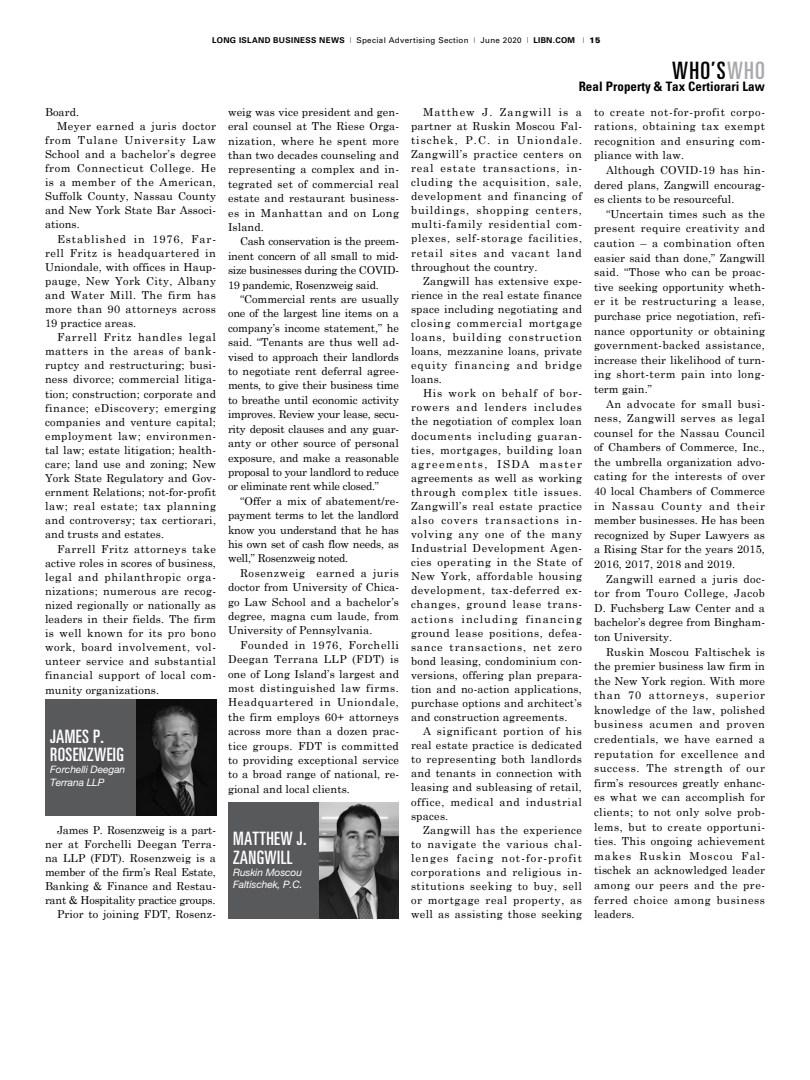
<style>
.page{position:relative;width:810px;height:1080px;background:#fff}
.page>*{position:absolute;margin:0;border:0;box-sizing:border-box;transform-origin:0 0}
.t1{font:ultra-condensed 24px "Univers LT Std";letter-spacing:.05em;color:#000}
.Name{font:ultra-condensed 18.5px/18.5px "Univers LT Std";letter-spacing:.02em;color:#fff}
.t2{font:700 condensed 13px "Univers LT Std";letter-spacing:.005em;color:#000}
.Body_Copy-Justified{font:11px/14.1px "Century Schoolbook";letter-spacing:.01em;color:#000;text-align:justify}
.company{font:italic 10.2px/12.3px "Helvetica Neue LT Std";letter-spacing:-.01em;color:#fff}
.t3{font:8px "Univers LT Std";letter-spacing:.04em;color:#000}
.s1{font-weight:700}
.s2{font-weight:100;font-stretch:ultra-condensed}
.s3{font-weight:900}
.s4{color:#a7a9ac}
</style>
<div class="page">
<div style="left:45px;top:699px;width:93px;height:116px;background:#58595b"></div>
<img style="left:137px;top:699px;width:79px;height:116px">
<div style="left:228px;top:802px;width:93px;height:116px;background:#58595b"></div>
<img style="left:320px;top:802px;width:79px;height:116px">
<p class="t3" style="left:212px;top:35px;width:390px"><span class="s1">LONG ISLAND BUSINESS NEWS</span> <span class="s2">I</span> Special Advertising Section <span class="s2">I</span> June 2020 <span class="s2">I</span> <span class="s1">LIBN.COM</span> <span class="s2">I</span> <span class="s3">15</span></p>
<h1 class="t1" style="left:672px;top:57px;width:94px">WHO’S<span class="s4">WHO</span></h1>
<p class="Body_Copy-Justified" style="left:45px;top:104px;width:36px">Board.</p>
<p class="Body_Copy-Justified" style="left:45px;top:119px;width:173px;text-indent:12px">Meyer earned a juris doctor from Tulane University Law School and a bachelor’s degree from Connecticut College. He is a member of the American, Suffolk County, Nassau County and New York State Bar Associ&shy;ations.</p>
<p class="Body_Copy-Justified" style="left:45px;top:231px;width:173px;text-indent:12px">Established in 1976, Far&shy;rell Fritz is headquartered in Uniondale, with offices in Haup&shy;pauge, New York City, Albany and Water Mill. The firm has more than 90 attorneys across 19 practice areas.</p>
<p class="Body_Copy-Justified" style="left:45px;top:330px;width:173px;text-indent:12px">Farrell Fritz handles legal matters in the areas of bank&shy;ruptcy and restructuring; busi&shy;ness divorce; commercial litiga&shy;tion; construction; corporate and finance; eDiscovery; emerging companies and venture capital; employment law; environmen&shy;tal law; estate litigation; health&shy;care; land use and zoning; New York State Regulatory and Gov&shy;ernment Relations; not-for-profit law; real estate; tax planning and controversy; tax certiorari, and trusts and estates.</p>
<p class="Body_Copy-Justified" style="left:45px;top:541px;width:173px;text-indent:12px">Farrell Fritz attorneys take active roles in scores of business, legal and philanthropic orga&shy;nizations; numerous are recog&shy;nized regionally or nationally as leaders in their fields. The firm is well known for its pro bono work, board involvement, vol&shy;unteer service and substantial financial support of local com&shy;munity organizations.</p>
<p class="Name" style="left:50px;top:727px;width:75px">JAMES P.<br>ROSENZWEIG</p>
<p class="company" style="left:50px;top:763px;width:77px">Forchelli Deegan<br>Terrana LLP</p>
<p class="Body_Copy-Justified" style="left:45px;top:822px;width:173px;text-indent:12px">James P. Rosenzweig is a part&shy;ner at Forchelli Deegan Terra&shy;na LLP (FDT). Rosenzweig is a member of the firm’s Real Estate, Banking &amp; Finance and Restau&shy;rant &amp; Hospitality practice groups.</p>
<p class="Body_Copy-Justified" style="left:57px;top:907px;width:160px">Prior to joining FDT, Rosenz-</p>
<p class="Body_Copy-Justified" style="left:228px;top:104px;width:173px;line-height:14.4px">weig was vice president and gen&shy;eral counsel at The Riese Orga&shy;nization, where he spent more than two decades counseling and representing a complex and in&shy;tegrated set of commercial real estate and restaurant business&shy;es in Manhattan and on Long Island.</p>
<p class="Body_Copy-Justified" style="left:228px;top:234px;width:173px;line-height:14.4px;text-indent:12px">Cash conservation is the preem&shy;inent concern of all small to mid&shy;size businesses during the COVID-19 pandemic, Rosenzweig said.</p>
<p class="Body_Copy-Justified" style="left:228px;top:292px;width:173px;line-height:14.4px;text-indent:12px">“Commercial rents are usually one of the largest line items on a company’s income statement,” he said. “Tenants are thus well ad&shy;vised to approach their landlords to negotiate rent deferral agree&shy;ments, to give their business time to breathe until economic activity improves. Review your lease, secu&shy;rity deposit clauses and any guar&shy;anty or other source of personal exposure, and make a reasonable proposal to your landlord to reduce or eliminate rent while closed.”</p>
<p class="Body_Copy-Justified" style="left:228px;top:493px;width:173px;line-height:14.4px;text-indent:12px">“Offer a mix of abatement/re&shy;payment terms to let the landlord know you understand that he has his own set of cash flow needs, as well,” Rosenzweig noted.</p>
<p class="Body_Copy-Justified" style="left:228px;top:565px;width:172px;line-height:14.4px;text-indent:12px">Rosenzweig earned a juris doctor from University of Chica&shy;go Law School and a bachelor’s degree, magna cum laude, from University of Pennsylvania.</p>
<p class="Body_Copy-Justified" style="left:228px;top:637px;width:173px;line-height:14.4px;text-indent:12px">Founded in 1976, Forchelli Deegan Terrana LLP (FDT) is one of Long Island’s largest and most distinguished law firms.<br>Headquartered in Uniondale, the firm employs 60+ attorneys across more than a dozen prac&shy;tice groups. FDT is committed to providing exceptional service to a broad range of national, re&shy;gional and local clients.</p>
<p class="Name" style="left:233px;top:829px;width:75px">MATTHEW J.<br>ZANGWILL</p>
<p class="company" style="left:233px;top:866px;width:71px">Ruskin Moscou<br>Faltischek, P.C.</p>
<p class="t2" style="left:579px;top:78px;width:188px">Real Property &amp; Tax Certiorari Law</p>
<p class="Body_Copy-Justified" style="left:411px;top:104px;width:173px;text-indent:12px">Matthew J. Zangwill is a partner at Ruskin Moscou Fal&shy;tischek, P.C. in Uniondale.<br>Zangwill’s practice centers on real estate transactions, in&shy;cluding the acquisition, sale, development and financing of buildings, shopping centers, multi-family residential com&shy;plexes, self-storage facilities, retail sites and vacant land throughout the country.</p>
<p class="Body_Copy-Justified" style="left:411px;top:273px;width:173px;text-indent:12px">Zangwill has extensive expe&shy;rience in the real estate finance space including negotiating and closing commercial mortgage loans, building construction loans, mezzanine loans, private equity financing and bridge loans.</p>
<p class="Body_Copy-Justified" style="left:411px;top:386px;width:173px;text-indent:12px">His work on behalf of bor&shy;rowers and lenders includes the negotiation of complex loan documents including guaran&shy;ties, mortgages, building loan agreements, ISDA master agreements as well as working through complex title issues.<br>Zangwill’s real estate practice also covers transactions in&shy;volving any one of the many Industrial Development Agen&shy;cies operating in the State of New York, affordable housing development, tax-deferred ex&shy;changes, ground lease trans&shy;actions including financing ground lease positions, defea&shy;sance transactions, net zero bond leasing, condominium con&shy;versions, offering plan prepara&shy;tion and no-action applications, purchase options and architect’s and construction agreements.</p>
<p class="Body_Copy-Justified" style="left:411px;top:724px;width:173px;text-indent:12px">A significant portion of his real estate practice is dedicated to representing both landlords and tenants in connection with leasing and subleasing of retail, office, medical and industrial spaces.</p>
<p class="Body_Copy-Justified" style="left:411px;top:822px;width:173px;text-indent:12px">Zangwill has the experience to navigate the various chal&shy;lenges facing not-for-profit corporations and religious in&shy;stitutions seeking to buy, sell or mortgage real property, as well as assisting those seeking</p>
<p class="Body_Copy-Justified" style="left:594px;top:104px;width:173px;line-height:14.6px">to create not-for-profit corpo&shy;rations, obtaining tax exempt recognition and ensuring com&shy;pliance with law.</p>
<p class="Body_Copy-Justified" style="left:594px;top:163px;width:172px;line-height:14.6px;text-indent:12px">Although COVID-19 has hin&shy;dered plans, Zangwill encourag&shy;es clients to be resourceful.</p>
<p class="Body_Copy-Justified" style="left:594px;top:206px;width:173px;line-height:14.6px;text-indent:12px">“Uncertain times such as the present require creativity and caution – a combination often easier said than done,” Zangwill said. “Those who can be proac&shy;tive seeking opportunity wheth&shy;er it be restructuring a lease, purchase price negotiation, refi&shy;nance opportunity or obtaining government-backed assistance, increase their likelihood of turn&shy;ing short-term pain into long&shy;term gain.”</p>
<p class="Body_Copy-Justified" style="left:594px;top:396px;width:173px;line-height:14.6px;text-indent:12px">An advocate for small busi&shy;ness, Zangwill serves as legal counsel for the Nassau Council of Chambers of Commerce, Inc., the umbrella organization advo&shy;cating for the interests of over 40 local Chambers of Commerce in Nassau County and their member businesses. He has been recognized by Super Lawyers as a Rising Star for the years 2015, 2016, 2017, 2018 and 2019.</p>
<p class="Body_Copy-Justified" style="left:594px;top:571px;width:173px;line-height:14.6px;text-indent:12px">Zangwill earned a juris doc&shy;tor from Touro College, Jacob D. Fuchsberg Law Center and a bachelor’s degree from Bingham&shy;ton University.</p>
<p class="Body_Copy-Justified" style="left:594px;top:644px;width:173px;line-height:14.6px;text-indent:12px">Ruskin Moscou Faltischek is the premier business law firm in the New York region. With more than 70 attorneys, superior knowledge of the law, polished business acumen and proven credentials, we have earned a reputation for excellence and success. The strength of our firm’s resources greatly enhanc&shy;es what we can accomplish for clients; to not only solve prob&shy;lems, but to create opportuni&shy;ties. This ongoing achievement makes Ruskin Moscou Fal&shy;tischek an acknowledged leader among our peers and the pre&shy;ferred choice among business leaders.</p>
</div>
